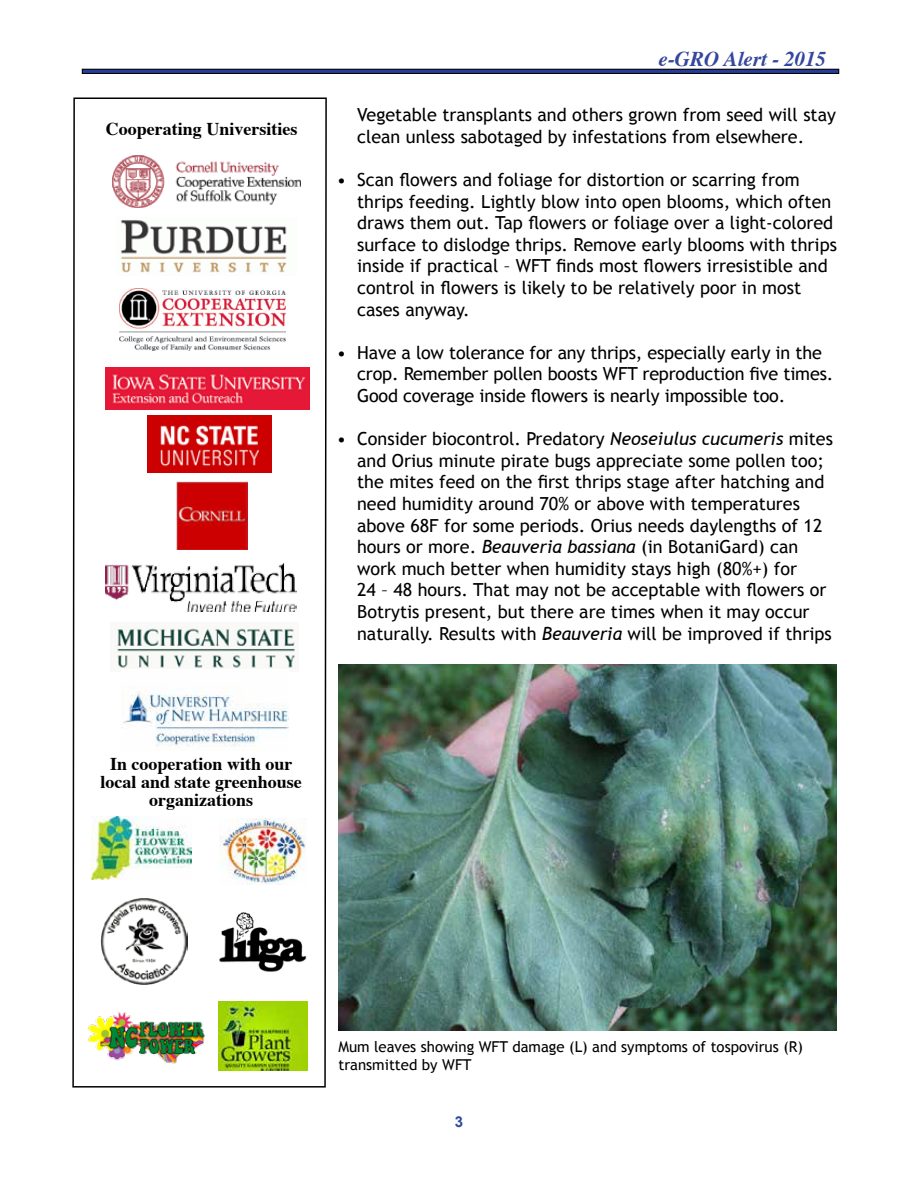
<style>
.page{position:relative;width:918px;height:1188px;background:#fff}
.page>*{position:absolute;margin:0;border:0;box-sizing:border-box;transform-origin:0 0}
.t1{font:italic 700 21px "Times";color:#34469d}
.t2{font:18px/21.6px "Trebuchet MS";color:#000}
.t3{font:700 18px/18px "Times";color:#000;text-align:center}
.t4{font:15px/18px "Trebuchet MS";color:#000}
.t5{font:700 15px "Arial";color:#2e499e}
.s1{font-style:italic}
</style>
<div class="page">
<hr style="left:82px;top:69px;width:757px;height:4px;background:#253d96">
<div style="left:82px;top:69px;width:757px;height:5px;border:1px solid #000"></div>
<svg style="left:72px;top:97px;width:255px;height:991px"></svg>
<img style="left:85px;top:1008px;width:121px;height:56px">
<img style="left:218px;top:1001px;width:89px;height:70px">
<img style="left:214px;top:901px;width:101px;height:78px">
<img style="left:112px;top:156px;width:189px;height:51px">
<img style="left:117px;top:218px;width:179px;height:58px">
<img style="left:120px;top:289px;width:166px;height:62px">
<img style="left:110px;top:623px;width:188px;height:49px">
<img style="left:100px;top:898px;width:88px;height:87px">
<img style="left:105px;top:563px;width:192px;height:48px">
<img style="left:121px;top:669px;width:167px;height:81px">
<img style="left:92px;top:816px;width:100px;height:64px">
<img style="left:219px;top:818px;width:87px;height:67px">
<img style="left:106px;top:367px;width:203px;height:42px">
<img style="left:177px;top:482px;width:70px;height:68px">
<img style="left:148px;top:416px;width:124px;height:57px">
<img style="left:338px;top:664px;width:499px;height:367px">
<p class="t3" style="left:106px;top:118px;width:193px">Cooperating Universities</p>
<p class="t1" style="left:659px;top:39px;width:169px">e-GRO Alert - 2015</p>
<p class="t2" style="left:357px;top:104px;width:480px">Vegetable transplants and others grown from seed will stay clean unless sabotaged by infestations from elsewhere.</p>
<p class="t2" style="left:357px;top:169px;width:481px;text-indent:-20px">• Scan flowers and foliage for distortion or scarring from thrips feeding. Lightly blow into open blooms, which often draws them out. Tap flowers or foliage over a light-colored surface to dislodge thrips. Remove early blooms with thrips inside if practical – WFT finds most flowers irresistible and control in flowers is likely to be relatively poor in most cases anyway.</p>
<p class="t2" style="left:357px;top:342px;width:478px;text-indent:-20px">• Have a low tolerance for any thrips, especially early in the crop. Remember pollen boosts WFT reproduction five times.<br>Good coverage inside flowers is nearly impossible too.</p>
<p class="t2" style="left:357px;top:428px;width:477px;text-indent:-20px">• Consider biocontrol. Predatory <span class="s1">Neoseiulus cucumeris</span> mites and Orius minute pirate bugs appreciate some pollen too; the mites feed on the first thrips stage after hatching and need humidity around 70% or above with temperatures above 68F for some periods. Orius needs daylengths of 12 hours or more. <span class="s1">Beauveria bassiana</span> (in BotaniGard) can work much better when humidity stays high (80%+) for<br>24 – 48 hours. That may not be acceptable with flowers or Botrytis present, but there are times when it may occur naturally. Results with <span class="s1">Beauveria</span> will be improved if thrips</p>
<p class="t3" style="left:101px;top:753px;width:203px">In cooperation with our local and state greenhouse organizations</p>
<p class="t4" style="left:338px;top:1038px;width:466px">Mum leaves showing WFT damage (L) and symptoms of tospovirus (R) transmitted by WFT</p>
<p class="t5" style="left:455px;top:1112px;width:10px">3</p>
</div>
